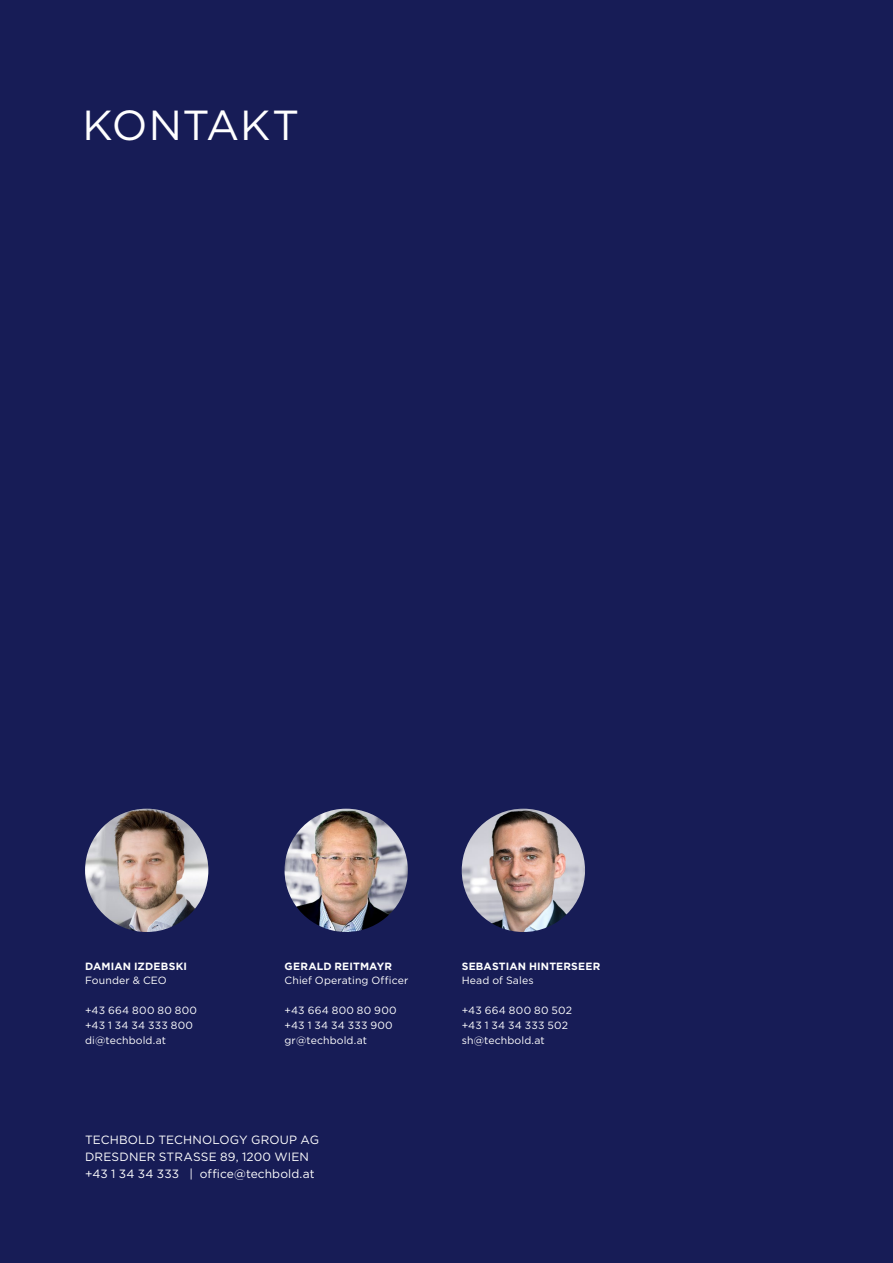
<style>
.page{position:relative;width:893px;height:1263px;background:#171c56}
.page>*{position:absolute;margin:0;border:0;box-sizing:border-box;transform-origin:0 0}
.t1{font:42px "Gotham";letter-spacing:.015em;color:#fff}
.t2{font:12px/17.1px "Gotham";letter-spacing:.01em;color:#fff}
.t3{font:10.5px/15px "Gotham";letter-spacing:.015em;color:#fff}
.t4{font:700 10.5px "Gotham";letter-spacing:.015em;color:#fff}
</style>
<div class="page">
<img style="left:85px;top:809px;width:123px;height:123px;border-radius:62px">
<img style="left:285px;top:809px;width:123px;height:123px;border-radius:62px">
<img style="left:462px;top:809px;width:123px;height:123px;border-radius:62px">
<h1 class="t1" style="left:83px;top:98px;width:218px">KONTAKT</h1>
<p class="t4" style="left:85px;top:959px;width:104px">DAMIAN IZDEBSKI</p>
<p class="t3" style="left:85px;top:972px;width:83px">Founder &amp; CEO</p>
<p class="t3" style="left:85px;top:1002px;width:113px">+43 664 800 80 800 +43 1 34 34 333 800 di@techbold.at</p>
<p class="t4" style="left:285px;top:959px;width:109px">GERALD REITMAYR</p>
<p class="t3" style="left:285px;top:972px;width:125px">Chief Operating Officer</p>
<p class="t3" style="left:285px;top:1002px;width:114px">+43 664 800 80 900 +43 1 34 34 333 900 gr@techbold.at</p>
<p class="t2" style="left:85px;top:1131px;width:235px">TECHBOLD TECHNOLOGY GROUP AG<br>DRESDNER STRASSE 89, 1200 WIEN +43 1 34 34 333 | office@techbold.at</p>
<p class="t4" style="left:462px;top:959px;width:140px">SEBASTIAN HINTERSEER</p>
<p class="t3" style="left:462px;top:972px;width:73px">Head of Sales</p>
<p class="t3" style="left:462px;top:1002px;width:112px">+43 664 800 80 502 +43 1 34 34 333 502 sh@techbold.at</p>
</div>
